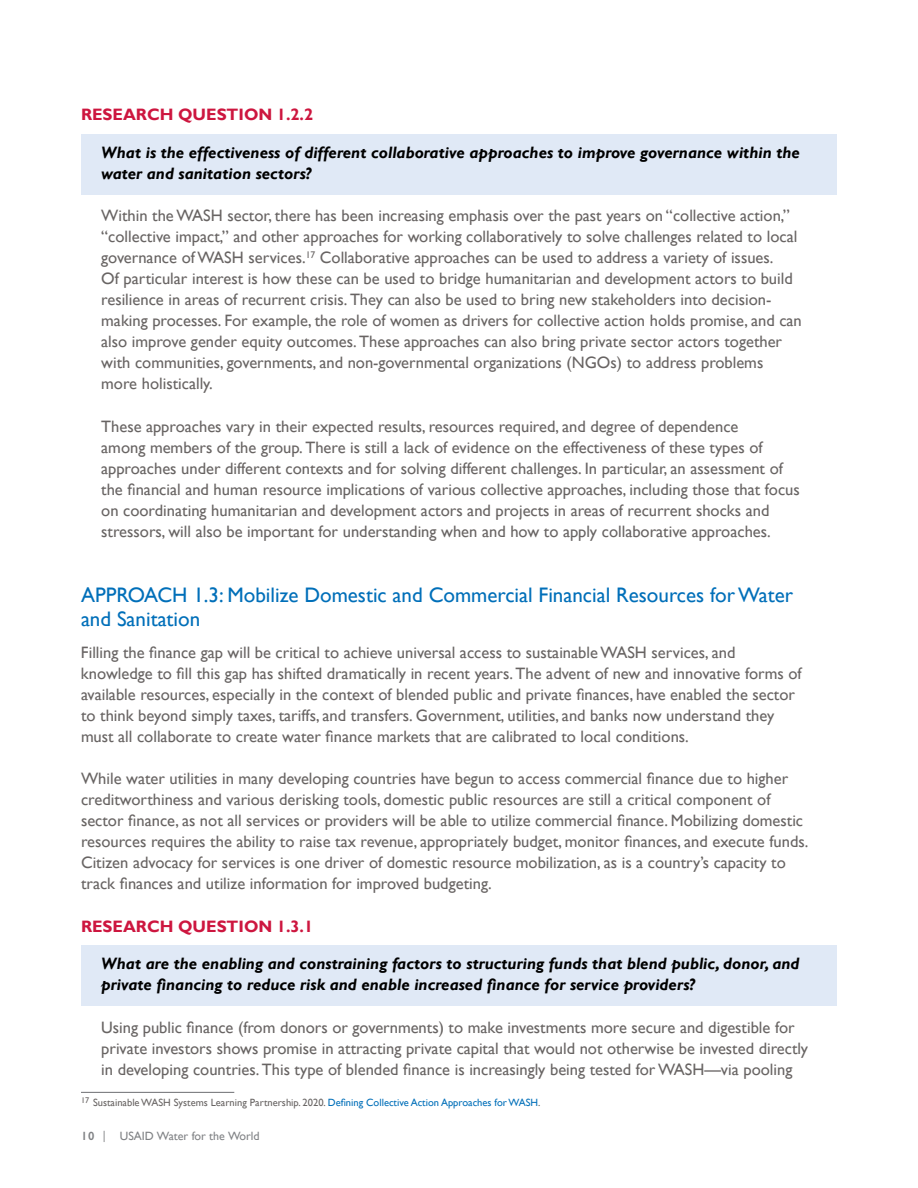
<style>
.page{position:relative;width:918px;height:1188px;background:#fff}
.page>*{position:absolute;margin:0;border:0;box-sizing:border-box;transform-origin:0 0}
.t1{font:21px/24px "Gill Sans";color:#006fb9}
.t2{font:16.5px/21px "Gill Sans";color:#686463}
.t3{font:italic 700 16.5px/21px "Gill Sans";color:#000}
.t4{font:700 16.5px "Gill Sans";color:#cd163f}
.t5{font:12px "Gill Sans";color:#808285}
.t6{font:10.5px "Gill Sans";color:#686463}
.s1{color:#006fb9}
.s2{font-weight:600}
.s3{font-family:"Lato"}
</style>
<div class="page">
<div style="left:81px;top:134px;width:756px;height:60px;background:#e0e9f6"></div>
<div style="left:81px;top:945px;width:756px;height:60px;background:#e0e9f6"></div>
<hr style="left:81px;top:1092px;width:153px;height:1px;background:#6d6e71">
<h2 class="t4" style="left:81px;top:105px;width:234px">RESEARCH QUESTION 1.2.2</h2>
<h3 class="t3" style="left:101px;top:142px;width:700px">What is the effectiveness of different collaborative approaches to improve governance within the water and sanitation sectors?</h3>
<p class="t2" style="left:101px;top:206px;width:702px">Within the WASH sector, there has been increasing emphasis over the past years on “collective action,” “collective impact,” and other approaches for working collaboratively to solve challenges related to local governance of WASH services.<sup>17</sup> Collaborative approaches can be used to address a variety of issues.<br>Of particular interest is how these can be used to bridge humanitarian and development actors to build resilience in areas of recurrent crisis. They can also be used to bring new stakeholders into decision&shy;making processes. For example, the role of women as drivers for collective action holds promise, and can also improve gender equity outcomes. These approaches can also bring private sector actors together with communities, governments, and non-governmental organizations (NGOs) to address problems more holistically.</p>
<p class="t2" style="left:101px;top:416px;width:700px">These approaches vary in their expected results, resources required, and degree of dependence<br>among members of the group. There is still a lack of evidence on the effectiveness of these types of approaches under different contexts and for solving different challenges. In particular, an assessment of the financial and human resource implications of various collective approaches, including those that focus on coordinating humanitarian and development actors and projects in areas of recurrent shocks and stressors, will also be important for understanding when and how to apply collaborative approaches.</p>
<h2 class="t1" style="left:81px;top:583px;width:714px">APPROACH 1.3: Mobilize Domestic and Commercial Financial Resources for Water and Sanitation</h2>
<p class="t2" style="left:81px;top:642px;width:722px">Filling the finance gap will be critical to achieve universal access to sustainable WASH services, and knowledge to fill this gap has shifted dramatically in recent years. The advent of new and innovative forms of available resources, especially in the context of blended public and private finances, have enabled the sector to think beyond simply taxes, tariffs, and transfers. Government, utilities, and banks now understand they must all collaborate to create water finance markets that are calibrated to local conditions.</p>
<p class="t2" style="left:81px;top:769px;width:729px">While water utilities in many developing countries have begun to access commercial finance due to higher creditworthiness and various derisking tools, domestic public resources are still a critical component of sector finance, as not all services or providers will be able to utilize commercial finance. Mobilizing domestic resources requires the ability to raise tax revenue, appropriately budget, monitor finances, and execute funds.<br>Citizen advocacy for services is one driver of domestic resource mobilization, as is a country’s capacity to track finances and utilize information for improved budgeting.</p>
<h2 class="t4" style="left:81px;top:916px;width:234px">RESEARCH QUESTION 1.3.1</h2>
<h3 class="t3" style="left:101px;top:954px;width:700px">What are the enabling and constraining factors to structuring funds that blend public, donor, and private financing to reduce risk and enable increased finance for service providers?</h3>
<p class="t2" style="left:101px;top:1017px;width:708px">Using public finance (from donors or governments) to make investments more secure and digestible for private investors shows promise in attracting private capital that would not otherwise be invested directly in developing countries. This type of blended finance is increasingly being tested for WASH—via pooling</p>
<p class="t6" style="left:81px;top:1096px;width:461px"><sup>17</sup> Sustainable WASH Systems Learning Partnership. 2020. <span class="s1">Defining Collective Action Approaches for WASH</span>.</p>
<p class="t5" style="left:81px;top:1129px;width:180px"><span class="s2">10</span> <span class="s3">|</span> USAID Water for the World</p>
</div>
